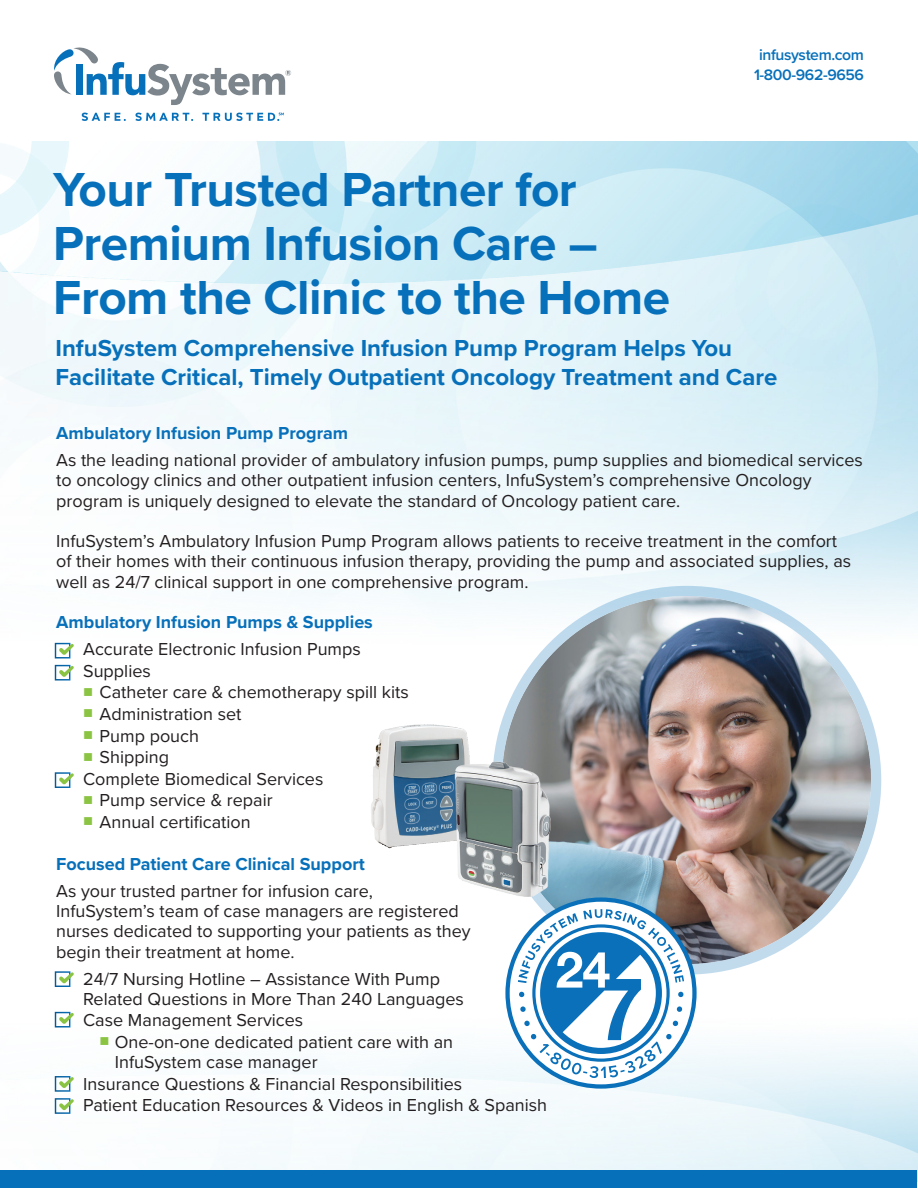
<style>
.page{position:relative;width:918px;height:1188px;background:#fff}
.page>*{position:absolute;margin:0;border:0;box-sizing:border-box;transform-origin:0 0}
.t1{font:700 49.5px/54px "Proxima Nova";letter-spacing:-.01em;color:#0770ba}
.t2{font:700 24px/28.8px "Proxima Nova";color:#0770ba}
.t3{font:18px/20.2px "Proxima Nova";color:#231f20}
.t4{font:700 18px "Proxima Nova";color:#0770ba}
.t5{font:600 15.75px "Proxima Nova";letter-spacing:-.025em;color:#0770ba}
.s1{color:#8bc442}
</style>
<div class="page">
<img style="left:0;top:1017px;width:918px;height:165px">
<div style="left:1px;top:1170px;width:916px;height:18px;background:#0770ba"></div>
<svg style="left:82px;top:113px;width:44px;height:8px"></svg>
<svg style="left:135px;top:113px;width:58px;height:8px"></svg>
<svg style="left:54px;top:47px;width:237px;height:58px"></svg>
<svg style="left:202px;top:113px;width:82px;height:8px"></svg>
<svg style="left:55px;top:643px;width:19px;height:15px"></svg>
<svg style="left:55px;top:665px;width:19px;height:16px"></svg>
<svg style="left:55px;top:772px;width:19px;height:16px"></svg>
<svg style="left:55px;top:971px;width:19px;height:16px"></svg>
<svg style="left:55px;top:1012px;width:19px;height:16px"></svg>
<svg style="left:55px;top:1076px;width:19px;height:16px"></svg>
<svg style="left:55px;top:1098px;width:19px;height:16px"></svg>
<img style="left:503px;top:596px;width:367px;height:368px">
<img style="left:371px;top:724px;width:180px;height:173px">
<svg style="left:505px;top:897px;width:192px;height:192px"></svg>
<p class="t1" style="left:53px;top:161px;width:619px">Your Trusted Partner for<br>Premium Infusion Care –<br>From the Clinic to the Home</p>
<p class="t5" style="left:759px;top:43px;width:106px">infusystem.com</p>
<p class="t5" style="left:754px;top:63px;width:111px">1-800-962-9656</p>
<p class="t2" style="left:56px;top:333px;width:723px">InfuSystem Comprehensive Infusion Pump Program Helps You<br>Facilitate Critical, Timely Outpatient Oncology Treatment and Care</p>
<p class="t4" style="left:56px;top:420px;width:294px">Ambulatory Infusion Pump Program</p>
<p class="t3" style="left:56px;top:449px;width:808px">As the leading national provider of ambulatory infusion pumps, pump supplies and biomedical services to oncology clinics and other outpatient infusion centers, InfuSystem’s comprehensive Oncology program is uniquely designed to elevate the standard of Oncology patient care.</p>
<p class="t3" style="left:56px;top:530px;width:797px">InfuSystem’s Ambulatory Infusion Pump Program allows patients to receive treatment in the comfort of their homes with their continuous infusion therapy, providing the pump and associated supplies, as well as 24/7 clinical support in one comprehensive program.</p>
<p class="t4" style="left:56px;top:609px;width:318px">Ambulatory Infusion Pumps &amp; Supplies</p>
<p class="t3" style="left:83px;top:638px;width:279px">Accurate Electronic Infusion Pumps</p>
<p class="t3" style="left:83px;top:660px;width:69px">Supplies</p>
<p class="t3" style="left:83px;top:681px;width:327px"><span class="s1">■</span> Catheter care &amp; chemotherapy spill kits</p>
<p class="t3" style="left:83px;top:703px;width:160px"><span class="s1">■</span> Administration set</p>
<p class="t3" style="left:83px;top:725px;width:117px"><span class="s1">■</span> Pump pouch</p>
<p class="t3" style="left:83px;top:746px;width:88px"><span class="s1">■</span> Shipping</p>
<p class="t3" style="left:83px;top:768px;width:242px">Complete Biomedical Services</p>
<p class="t3" style="left:83px;top:789px;width:191px"><span class="s1">■</span> Pump service &amp; repair</p>
<p class="t3" style="left:83px;top:811px;width:169px"><span class="s1">■</span> Annual certification</p>
<p class="t4" style="left:56px;top:850px;width:310px">Focused Patient Care Clinical Support</p>
<p class="t3" style="left:56px;top:880px;width:416px">As your trusted partner for infusion care, InfuSystem’s team of case managers are registered nurses dedicated to supporting your patients as they begin their treatment at home.</p>
<p class="t3" style="left:83px;top:968px;width:382px">24/7 Nursing Hotline – Assistance With Pump<br>Related Questions in More Than 240 Languages</p>
<p class="t3" style="left:83px;top:1009px;width:222px">Case Management Services</p>
<p class="t3" style="left:115px;top:1031px;width:340px;text-indent:-15px"><span class="s1">■</span> One-on-one dedicated patient care with an<br>InfuSystem case manager</p>
<p class="t3" style="left:83px;top:1073px;width:381px">Insurance Questions &amp; Financial Responsibilities</p>
<p class="t3" style="left:83px;top:1095px;width:466px">Patient Education Resources &amp; Videos in English &amp; Spanish</p>
</div>
